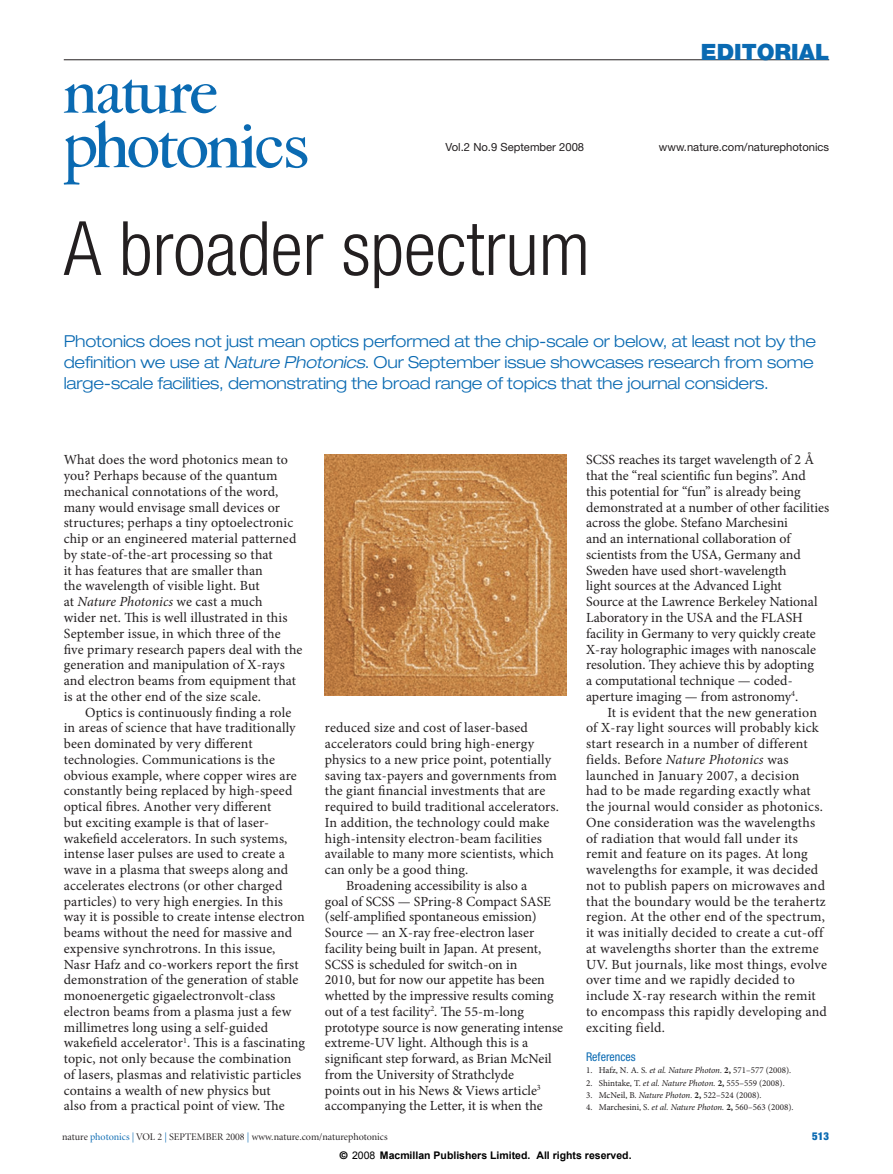
<style>
.page{position:relative;width:893px;height:1174px;background:#fff}
.page>*{position:absolute;margin:0;border:0;box-sizing:border-box;transform-origin:0 0}
.t1{font:300 condensed 75px "Helvetica Neue";color:#231f20}
.t2{font:900 22.5px "Helvetica Neue";color:#0a6ab2}
.t3{font:300 expanded 16.5px/21px "Helvetica Neue";letter-spacing:-.01em;color:#0a6ab2}
.t4{font:13.95px/15.8px "Minion Pro";letter-spacing:.005em;color:#231f20}
.t5{font:condensed 12px "Helvetica Neue";color:#0a6ab2}
.t6{font:11.25px "Helvetica Neue";color:#231f20}
.t7{font:900 condensed 10.8px "Helvetica Neue";color:#0a6ab2}
.t8{font:700 10.5px "Arial";color:#000}
.t9{font:10.2px "Minion Display";color:#231f20}
.t10{font:9px "Minion Pro";color:#231f20}
.s1{font-style:italic}
.s2{font-weight:700}
.s3{font-family:"Helvetica"}
.s4{font-weight:400}
.s5{color:#0a6ab2}
</style>
<div class="page">
<hr style="left:64px;top:59px;width:765px;height:1px;background:#231f20">
<svg style="left:64px;top:80px;width:152px;height:34px"></svg>
<svg style="left:64px;top:120px;width:243px;height:65px"></svg>
<img style="left:325px;top:455px;width:242px;height:240px">
<h2 class="t2" style="left:701px;top:38px;width:130px">EDITORIAL</h2>
<p class="t6" style="left:446px;top:141px;width:140px">Vol.2 No.9 September 2008</p>
<p class="t6" style="left:659px;top:141px;width:172px">www.nature.com/naturephotonics</p>
<h1 class="t1" style="left:64px;top:205px;width:528px">A broader spectrum</h1>
<p class="t3" style="left:64px;top:330px;width:754px">Photonics does not just mean optics performed at the chip-scale or below, at least not by the definition we use at <span class="s1">Nature Photonics</span>. Our September issue showcases research from some large-scale facilities, demonstrating the broad range of topics that the journal considers.</p>
<p class="t4" style="left:586px;top:452px;width:245px">SCSS reaches its target wavelength of 2 Å that the “real scientific fun begins”. And this potential for “fun” is already being demonstrated at a number of other facilities across the globe. Stefano Marchesini<br>and an international collaboration of scientists from the USA, Germany and Sweden have used short-wavelength<br>light sources at the Advanced Light<br>Source at the Lawrence Berkeley National Laboratory in the USA and the FLASH facility in Germany to very quickly create X-ray holographic images with nanoscale resolution. They achieve this by adopting<br>a computational technique — coded&shy;aperture imaging — from astronomy<sup>4</sup>.</p>
<p class="t4" style="left:586px;top:704px;width:242px;text-indent:21px">It is evident that the new generation of X-ray light sources will probably kick start research in a number of different fields. Before <span class="s1">Nature Photonics</span> was launched in January 2007, a decision<br>had to be made regarding exactly what the journal would consider as photonics.<br>One consideration was the wavelengths of radiation that would fall under its remit and feature on its pages. At long wavelengths for example, it was decided not to publish papers on microwaves and that the boundary would be the terahertz region. At the other end of the spectrum, it was initially decided to create a cut-off at wavelengths shorter than the extreme UV. But journals, like most things, evolve over time and we rapidly decided to include X-ray research within the remit to encompass this rapidly developing and exciting field.</p>
<p class="t5" style="left:586px;top:1049px;width:51px">References</p>
<p class="t10" style="left:586px;top:1064px;width:207px">1. Hafz, N. A. S. <span class="s1">et al. Nature Photon.</span> <span class="s2">2,</span> 571–577 (2008).</p>
<p class="t10" style="left:586px;top:1076px;width:200px">2. Shintake, T. <span class="s1">et al. Nature Photon.</span> <span class="s2">2,</span> 555–559 (2008).</p>
<p class="t10" style="left:586px;top:1089px;width:177px">3. McNeil, B. <span class="s1">Nature Photon.</span> <span class="s2">2,</span> 522–524 (2008).</p>
<p class="t10" style="left:586px;top:1101px;width:209px">4. Marchesini, S. <span class="s1">et al. Nature Photon.</span> <span class="s2">2,</span> 560–563 (2008).</p>
<p class="t8" style="left:340px;top:1148px;width:293px"><span class="s3">©</span> <span class="s4">2008</span> Macmillan Publishers Limited. All rights reserved.</p>
<p class="t4" style="left:64px;top:452px;width:240px">What does the word photonics mean to you? Perhaps because of the quantum mechanical connotations of the word, many would envisage small devices or structures; perhaps a tiny optoelectronic chip or an engineered material patterned by state-of-the-art processing so that<br>it has features that are smaller than<br>the wavelength of visible light. But<br>at <span class="s1">Nature Photonics</span> we cast a much<br>wider net. This is well illustrated in this September issue, in which three of the five primary research papers deal with the generation and manipulation of X-rays and electron beams from equipment that is at the other end of the size scale.</p>
<p class="t4" style="left:64px;top:704px;width:243px;text-indent:21px">Optics is continuously finding a role in areas of science that have traditionally been dominated by very different technologies. Communications is the obvious example, where copper wires are constantly being replaced by high-speed optical fibres. Another very different<br>but exciting example is that of laser&shy;wakefield accelerators. In such systems, intense laser pulses are used to create a wave in a plasma that sweeps along and accelerates electrons (or other charged particles) to very high energies. In this way it is possible to create intense electron beams without the need for massive and expensive synchrotrons. In this issue, Nasr Hafz and co-workers report the first demonstration of the generation of stable monoenergetic gigaelectronvolt-class electron beams from a plasma just a few millimetres long using a self-guided wakefield accelerator<sup>1</sup>. This is a fascinating topic, not only because the combination of lasers, plasmas and relativistic particles contains a wealth of new physics but<br>also from a practical point of view. The</p>
<p class="t4" style="left:325px;top:720px;width:205px">reduced size and cost of laser-based</p>
<p class="t4" style="left:325px;top:735px;width:211px">accelerators could bring high-energy</p>
<p class="t4" style="left:325px;top:751px;width:228px">physics to a new price point, potentially</p>
<p class="t4" style="left:325px;top:767px;width:233px">saving tax-payers and governments from</p>
<p class="t4" style="left:325px;top:783px;width:222px">the giant financial investments that are</p>
<p class="t4" style="left:325px;top:798px;width:236px">required to build traditional accelerators.</p>
<p class="t4" style="left:325px;top:814px;width:226px">In addition, the technology could make</p>
<p class="t4" style="left:325px;top:830px;width:219px">high-intensity electron-beam facilities</p>
<p class="t4" style="left:325px;top:846px;width:230px">available to many more scientists, which</p>
<p class="t4" style="left:325px;top:861px;width:145px">can only be a good thing.</p>
<p class="t4" style="left:346px;top:877px;width:182px">Broadening accessibility is also a</p>
<p class="t4" style="left:325px;top:893px;width:228px">goal of SCSS — SPring-8 Compact SASE</p>
<p class="t4" style="left:325px;top:909px;width:213px">(self-amplified spontaneous emission)</p>
<p class="t4" style="left:325px;top:924px;width:211px">Source — an X-ray free-electron laser</p>
<p class="t4" style="left:325px;top:940px;width:218px">facility being built in Japan. At present,</p>
<p class="t4" style="left:325px;top:956px;width:194px">SCSS is scheduled for switch-on in</p>
<p class="t4" style="left:325px;top:972px;width:222px">2010, but for now our appetite has been</p>
<p class="t4" style="left:325px;top:987px;width:230px">whetted by the impressive results coming</p>
<p class="t4" style="left:325px;top:1003px;width:200px">out of a test facility<sup>2</sup>. The 55-m-long</p>
<p class="t4" style="left:325px;top:1019px;width:240px">prototype source is now generating intense</p>
<p class="t4" style="left:325px;top:1035px;width:205px">extreme-UV light. Although this is a</p>
<p class="t4" style="left:325px;top:1050px;width:228px">significant step forward, as Brian McNeil</p>
<p class="t4" style="left:325px;top:1066px;width:191px">from the University of Strathclyde</p>
<p class="t4" style="left:325px;top:1082px;width:217px">points out in his News &amp; Views article<sup>3</sup></p>
<p class="t4" style="left:325px;top:1098px;width:219px">accompanying the Letter, it is when the</p>
<p class="t9" style="left:62px;top:1132px;width:327px">nature <span class="s5">photonics |</span> VOL 2 <span class="s5">|</span> SEPTEMBER 2008 <span class="s5">|</span> www.nature.com/naturephotonics</p>
<p class="t7" style="left:812px;top:1129px;width:18px">513</p>
</div>
